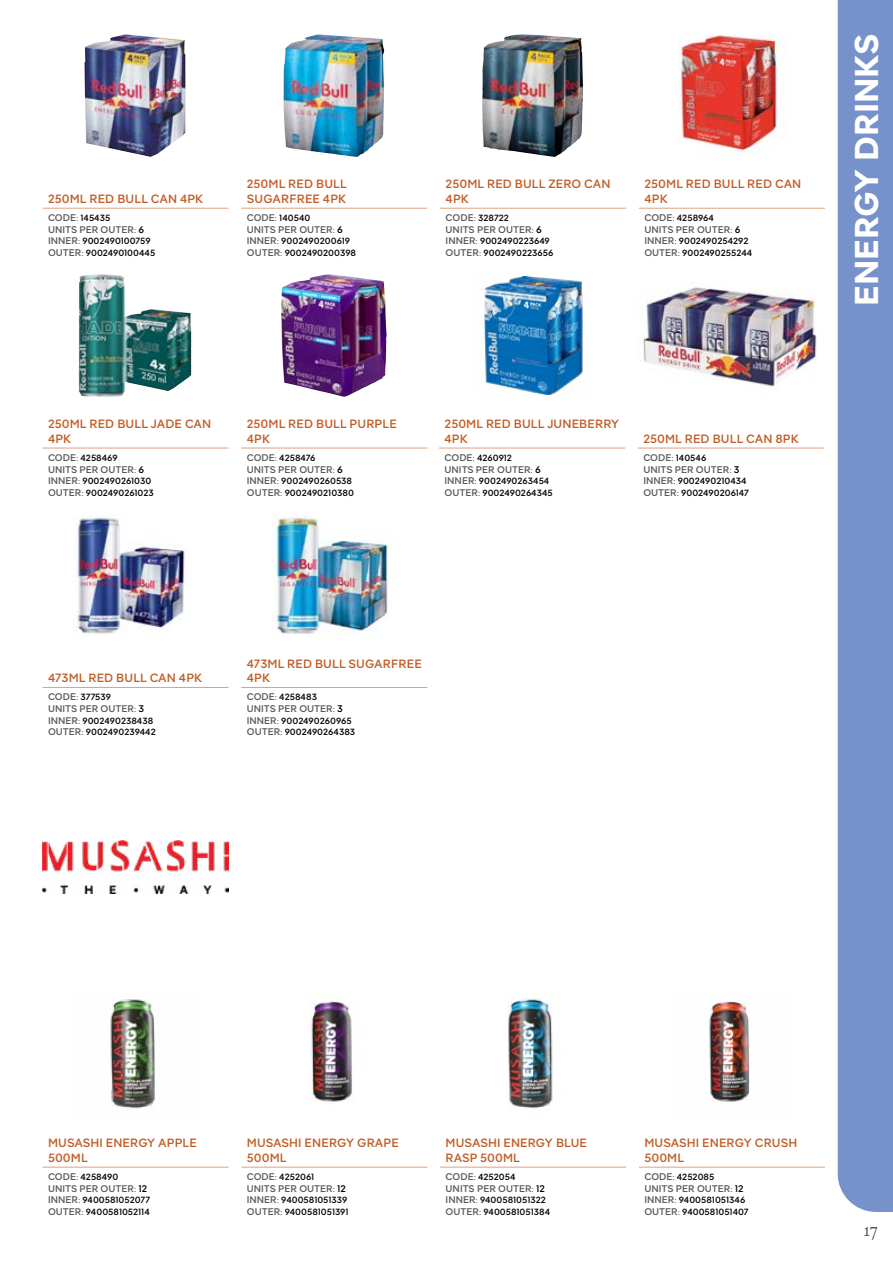
<style>
.page{position:relative;width:893px;height:1263px;background:#fff}
.page>*{position:absolute;margin:0;border:0;box-sizing:border-box;transform-origin:0 0}
.t1{font:700 33px "Pangea Text Trial";color:#fff}
.t2{font:18px "Simula";color:#524f4f}
.t3{font:500 12px/14.4px "Pangea Text Trial";letter-spacing:.01em;color:#c15d26}
.t4{font:500 9.6px "Pangea Text Trial";color:#58595b}
.t5{font:500 9px/11.6px "Pangea Text Trial";color:#000}
.s1{font-size:9.6px;color:#58595b}
.s2{font-family:"Minion Pro";font-weight:400;font-size:9.6px;color:#58595b}
.s3{font-family:"Minion Pro";font-weight:400}
.s4{color:#000}
</style>
<div class="page">
<div style="left:838px;top:0;width:55px;height:1212px;background:#7792cb"></div>
<hr style="left:43px;top:208px;width:186px;height:1px;background:#dfa37e">
<img style="left:84px;top:34px;width:102px;height:123px">
<hr style="left:241px;top:208px;width:186px;height:1px;background:#dfa37e">
<img style="left:283px;top:34px;width:101px;height:123px">
<hr style="left:440px;top:208px;width:186px;height:1px;background:#dfa37e">
<img style="left:482px;top:34px;width:101px;height:123px">
<hr style="left:639px;top:208px;width:186px;height:1px;background:#dfa37e">
<img style="left:679px;top:35px;width:108px;height:122px">
<hr style="left:43px;top:448px;width:186px;height:1px;background:#dfa37e">
<img style="left:79px;top:274px;width:112px;height:123px">
<hr style="left:241px;top:448px;width:186px;height:1px;background:#dfa37e">
<img style="left:281px;top:274px;width:106px;height:123px">
<img style="left:483px;top:276px;width:100px;height:119px">
<hr style="left:638px;top:448px;width:186px;height:1px;background:#dfa37e">
<hr style="left:439px;top:448px;width:186px;height:1px;background:#dfa37e">
<img style="left:643px;top:286px;width:174px;height:104px">
<hr style="left:43px;top:687px;width:186px;height:1px;background:#dfa37e">
<img style="left:74px;top:517px;width:117px;height:117px">
<hr style="left:241px;top:687px;width:186px;height:1px;background:#dfa37e">
<img style="left:273px;top:514px;width:115px;height:120px">
<hr style="left:241px;top:1167px;width:186px;height:1px;background:#dfa37e">
<img style="left:309px;top:1001px;width:45px;height:101px">
<hr style="left:440px;top:1167px;width:186px;height:1px;background:#dfa37e">
<img style="left:507px;top:993px;width:46px;height:116px">
<hr style="left:639px;top:1167px;width:186px;height:1px;background:#dfa37e">
<img style="left:709px;top:1001px;width:41px;height:101px">
<hr style="left:43px;top:1167px;width:186px;height:1px;background:#dfa37e">
<img style="left:110px;top:999px;width:45px;height:110px">
<img style="left:43px;top:840px;width:186px;height:54px">
<h3 class="t3" style="left:48px;top:191px;width:157px">250ML RED BULL CAN 4PK</h3>
<p class="t5" style="left:48px;top:212px;width:64px"><span class="s1">CODE</span><span class="s2">:</span> 145435</p>
<p class="t4" style="left:48px;top:223px;width:98px">UNITS PER OUTER<span class="s3">:</span> <span class="s4">6</span></p>
<p class="t5" style="left:48px;top:235px;width:109px"><span class="s1">INNER</span><span class="s2">:</span> 9002490100759<br><span class="s1">OUTER</span><span class="s2">:</span> 9002490100445</p>
<h3 class="t3" style="left:247px;top:177px;width:102px">250ML RED BULL<br>SUGARFREE 4PK</h3>
<p class="t5" style="left:247px;top:212px;width:65px"><span class="s1">CODE</span><span class="s2">:</span> 140540</p>
<p class="t4" style="left:247px;top:223px;width:98px">UNITS PER OUTER<span class="s3">:</span> <span class="s4">6</span></p>
<p class="t5" style="left:247px;top:235px;width:111px"><span class="s1">INNER</span><span class="s2">:</span> 9002490200619<br><span class="s1">OUTER</span><span class="s2">:</span> 9002490200398</p>
<h3 class="t3" style="left:446px;top:177px;width:166px">250ML RED BULL ZERO CAN<br>4PK</h3>
<p class="t5" style="left:446px;top:212px;width:65px"><span class="s1">CODE</span><span class="s2">:</span> 328722</p>
<p class="t4" style="left:446px;top:223px;width:98px">UNITS PER OUTER<span class="s3">:</span> <span class="s4">6</span></p>
<p class="t5" style="left:446px;top:235px;width:109px"><span class="s1">INNER</span><span class="s2">:</span> 9002490223649<br><span class="s1">OUTER</span><span class="s2">:</span> 9002490223656</p>
<h3 class="t3" style="left:644px;top:177px;width:158px">250ML RED BULL RED CAN<br>4PK</h3>
<p class="t5" style="left:644px;top:212px;width:71px"><span class="s1">CODE</span><span class="s2">:</span> 4258964</p>
<p class="t4" style="left:644px;top:223px;width:98px">UNITS PER OUTER<span class="s3">:</span> <span class="s4">6</span></p>
<p class="t5" style="left:644px;top:235px;width:109px"><span class="s1">INNER</span><span class="s2">:</span> 9002490254292<br><span class="s1">OUTER</span><span class="s2">:</span> 9002490255244</p>
<h3 class="t3" style="left:48px;top:417px;width:165px">250ML RED BULL JADE CAN<br>4PK</h3>
<p class="t5" style="left:48px;top:452px;width:71px"><span class="s1">CODE</span><span class="s2">:</span> 4258469</p>
<p class="t4" style="left:48px;top:463px;width:98px">UNITS PER OUTER<span class="s3">:</span> <span class="s4">6</span></p>
<p class="t5" style="left:48px;top:475px;width:107px"><span class="s1">INNER</span><span class="s2">:</span> 9002490261030<br><span class="s1">OUTER</span><span class="s2">:</span> 9002490261023</p>
<h3 class="t3" style="left:247px;top:417px;width:152px">250ML RED BULL PURPLE<br>4PK</h3>
<p class="t5" style="left:247px;top:452px;width:70px"><span class="s1">CODE</span><span class="s2">:</span> 4258476</p>
<p class="t4" style="left:247px;top:463px;width:98px">UNITS PER OUTER<span class="s3">:</span> <span class="s4">6</span></p>
<p class="t5" style="left:247px;top:475px;width:109px"><span class="s1">INNER</span><span class="s2">:</span> 9002490260538<br><span class="s1">OUTER</span><span class="s2">:</span> 9002490210380</p>
<h3 class="t3" style="left:445px;top:417px;width:176px">250ML RED BULL JUNEBERRY<br>4PK</h3>
<p class="t5" style="left:445px;top:452px;width:69px"><span class="s1">CODE</span><span class="s2">:</span> 4260912</p>
<p class="t4" style="left:445px;top:463px;width:98px">UNITS PER OUTER<span class="s3">:</span> <span class="s4">6</span></p>
<p class="t5" style="left:445px;top:475px;width:110px"><span class="s1">INNER</span><span class="s2">:</span> 9002490263454<br><span class="s1">OUTER</span><span class="s2">:</span> 9002490264345</p>
<h3 class="t3" style="left:643px;top:431px;width:157px">250ML RED BULL CAN 8PK</h3>
<p class="t5" style="left:643px;top:452px;width:64px"><span class="s1">CODE</span><span class="s2">:</span> 140546</p>
<p class="t4" style="left:643px;top:463px;width:98px">UNITS PER OUTER<span class="s3">:</span> <span class="s4">3</span></p>
<p class="t5" style="left:643px;top:475px;width:107px"><span class="s1">INNER</span><span class="s2">:</span> 9002490210434<br><span class="s1">OUTER</span><span class="s2">:</span> 9002490206147</p>
<h1 class="t1" style="left:845px;top:306px;width:274px;rotate:-90deg">ENERGY DRINKS</h1>
<h3 class="t3" style="left:48px;top:670px;width:156px">473ML RED BULL CAN 4PK</h3>
<p class="t5" style="left:48px;top:691px;width:65px"><span class="s1">CODE</span><span class="s2">:</span> 377539</p>
<p class="t4" style="left:48px;top:702px;width:98px">UNITS PER OUTER<span class="s3">:</span> <span class="s4">3</span></p>
<p class="t5" style="left:48px;top:715px;width:109px"><span class="s1">INNER</span><span class="s2">:</span> 9002490238438<br><span class="s1">OUTER</span><span class="s2">:</span> 9002490239442</p>
<h3 class="t3" style="left:247px;top:656px;width:176px">473ML RED BULL SUGARFREE<br>4PK</h3>
<p class="t5" style="left:247px;top:691px;width:72px"><span class="s1">CODE</span><span class="s2">:</span> 4258483</p>
<p class="t4" style="left:247px;top:702px;width:98px">UNITS PER OUTER<span class="s3">:</span> <span class="s4">3</span></p>
<p class="t5" style="left:247px;top:715px;width:110px"><span class="s1">INNER</span><span class="s2">:</span> 9002490260965<br><span class="s1">OUTER</span><span class="s2">:</span> 9002490264383</p>
<h3 class="t3" style="left:48px;top:1136px;width:150px">MUSASHI ENERGY APPLE<br>500ML</h3>
<p class="t5" style="left:48px;top:1171px;width:72px"><span class="s1">CODE</span><span class="s2">:</span> 4258490</p>
<p class="t4" style="left:48px;top:1182px;width:101px">UNITS PER OUTER<span class="s3">:</span> <span class="s4">12</span></p>
<p class="t5" style="left:48px;top:1194px;width:104px"><span class="s1">INNER</span><span class="s2">:</span> 9400581052077<br><span class="s1">OUTER</span><span class="s2">:</span> 9400581052114</p>
<h3 class="t3" style="left:247px;top:1136px;width:154px">MUSASHI ENERGY GRAPE<br>500ML</h3>
<p class="t5" style="left:247px;top:1171px;width:69px"><span class="s1">CODE</span><span class="s2">:</span> 4252061</p>
<p class="t4" style="left:247px;top:1182px;width:101px">UNITS PER OUTER<span class="s3">:</span> <span class="s4">12</span></p>
<p class="t5" style="left:247px;top:1194px;width:103px"><span class="s1">INNER</span><span class="s2">:</span> 9400581051339<br><span class="s1">OUTER</span><span class="s2">:</span> 9400581051391</p>
<h3 class="t3" style="left:446px;top:1136px;width:143px">MUSASHI ENERGY BLUE<br>RASP 500ML</h3>
<p class="t5" style="left:446px;top:1171px;width:71px"><span class="s1">CODE</span><span class="s2">:</span> 4252054</p>
<p class="t4" style="left:446px;top:1182px;width:101px">UNITS PER OUTER<span class="s3">:</span> <span class="s4">12</span></p>
<p class="t5" style="left:446px;top:1194px;width:106px"><span class="s1">INNER</span><span class="s2">:</span> 9400581051322<br><span class="s1">OUTER</span><span class="s2">:</span> 9400581051384</p>
<h3 class="t3" style="left:644px;top:1136px;width:154px">MUSASHI ENERGY CRUSH<br>500ML</h3>
<p class="t5" style="left:644px;top:1171px;width:72px"><span class="s1">CODE</span><span class="s2">:</span> 4252085</p>
<p class="t4" style="left:644px;top:1182px;width:101px">UNITS PER OUTER<span class="s3">:</span> <span class="s4">12</span></p>
<p class="t5" style="left:644px;top:1194px;width:106px"><span class="s1">INNER</span><span class="s2">:</span> 9400581051346<br><span class="s1">OUTER</span><span class="s2">:</span> 9400581051407</p>
<h2 class="t2" style="left:864px;top:1218px;width:15px">17</h2>
</div>
